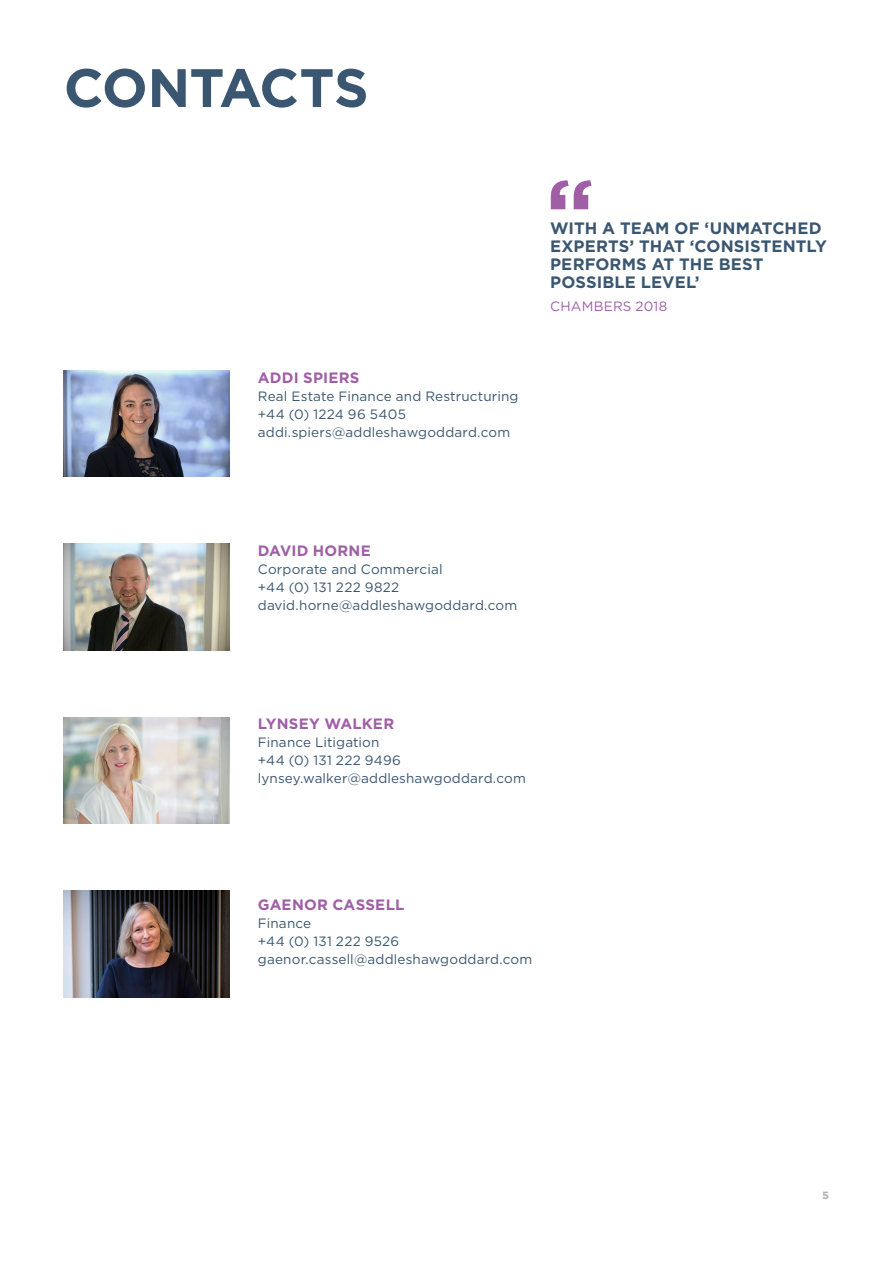
<style>
.page{position:relative;width:893px;height:1263px;background:#fff}
.page>*{position:absolute;margin:0;border:0;box-sizing:border-box;transform-origin:0 0}
.Quote_marks{font:700 90px "Gotham";color:#a05ea6}
.G_Section_heading{font:700 54px "Gotham";letter-spacing:-.015em;color:#3a5670}
.G_Quote{font:700 16.5px/18px "Gotham";letter-spacing:.005em;color:#3a5670}
.G_Contact_name{font:700 15px "Gotham";letter-spacing:.015em;color:#a05ea6}
.G_Role___details{font:13.5px "Gotham";letter-spacing:.01em;color:#3a5670}
.G_Quote_credit{font:13.5px "Gotham";letter-spacing:.015em;color:#a05ea6}
.t1{font:700 10.5px "Gotham";color:#adb2b4;scale:1.05 1}
</style>
<div class="page">
<img style="left:64px;top:370px;width:166px;height:107px">
<img style="left:64px;top:544px;width:166px;height:106px">
<img style="left:64px;top:717px;width:166px;height:107px">
<img style="left:64px;top:891px;width:166px;height:106px">
<p class="G_Section_heading" style="left:64px;top:52px;width:306px">CONTACTS</p>
<p class="G_Contact_name" style="left:258px;top:367px;width:103px">ADDI SPIERS</p>
<p class="G_Role___details" style="left:258px;top:387px;width:262px">Real Estate Finance and Restructuring</p>
<p class="G_Role___details" style="left:258px;top:405px;width:150px">+44 (0) 1224 96 5405</p>
<p class="G_Role___details" style="left:258px;top:423px;width:254px">addi.spiers@addleshawgoddard.com</p>
<p class="Quote_marks" style="left:546px;top:152px;width:50px">“</p>
<p class="G_Quote" style="left:550px;top:219px;width:278px">WITH A TEAM OF ‘UNMATCHED<br>EXPERTS’ THAT ‘CONSISTENTLY<br>PERFORMS AT THE BEST<br>POSSIBLE LEVEL’</p>
<p class="G_Quote_credit" style="left:550px;top:298px;width:119px">CHAMBERS 2018</p>
<p class="G_Contact_name" style="left:258px;top:541px;width:114px">DAVID HORNE</p>
<p class="G_Role___details" style="left:258px;top:560px;width:186px">Corporate and Commercial</p>
<p class="G_Role___details" style="left:258px;top:578px;width:143px">+44 (0) 131 222 9822</p>
<p class="G_Role___details" style="left:258px;top:596px;width:261px">david.horne@addleshawgoddard.com</p>
<p class="G_Contact_name" style="left:258px;top:714px;width:138px">LYNSEY WALKER</p>
<p class="G_Role___details" style="left:258px;top:734px;width:123px">Finance Litigation</p>
<p class="G_Role___details" style="left:258px;top:752px;width:145px">+44 (0) 131 222 9496</p>
<p class="G_Role___details" style="left:258px;top:770px;width:269px">lynsey.walker@addleshawgoddard.com</p>
<p class="G_Contact_name" style="left:258px;top:894px;width:148px">GAENOR CASSELL</p>
<p class="G_Role___details" style="left:258px;top:914px;width:55px">Finance</p>
<p class="G_Role___details" style="left:258px;top:932px;width:143px">+44 (0) 131 222 9526</p>
<p class="G_Role___details" style="left:258px;top:950px;width:276px">gaenor.cassell@addleshawgoddard.com</p>
<p class="t1" style="left:822px;top:1188px;width:8px">5</p>
</div>
